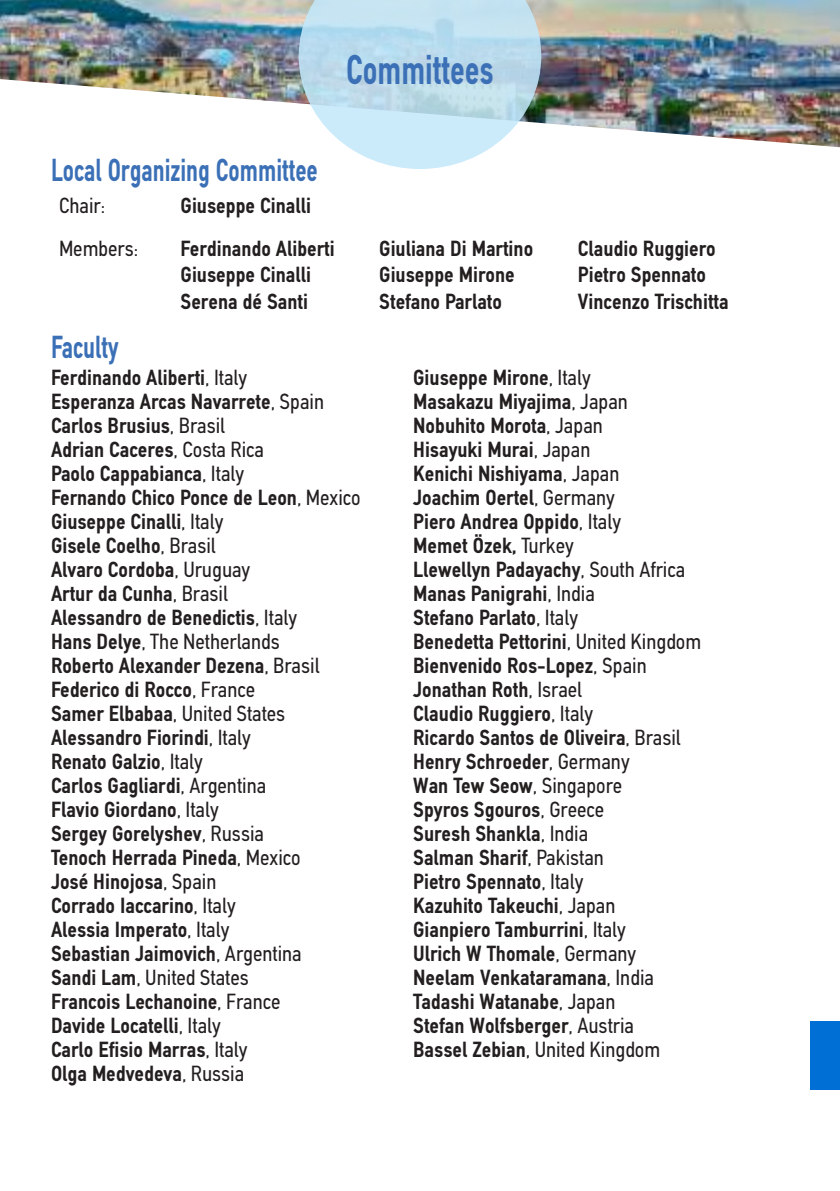
<style>
.page{position:relative;width:840px;height:1191px;background:#fff}
.page>*{position:absolute;margin:0;border:0;box-sizing:border-box;transform-origin:0 0}
.t1{font:700 41.8px "PF Din Text Condensed";color:#3b70b7;scale:.81 1}
.t2{font:700 32px "PF Din Text Condensed";color:#3b70b7;scale:.81 1}
.t3{font:700 22px/24px "PF Din Text Condensed";color:#241f1f}
.t4{font:22px "PF Din Text Condensed";color:#241f1f}
.s1{font-weight:400}
</style>
<div class="page">
<img style="left:0;top:0;width:839px;height:147px">
<svg style="left:298px;top:0;width:243px;height:169px;background:#c6e1ee"></svg>
<div style="left:809px;top:1021px;width:30px;height:68px;background:#006fd5"></div>
<h1 class="t1" style="left:346px;top:45px;width:183px">Committees</h1>
<h2 class="t2" style="left:51px;top:151px;width:331px">Local Organizing Committee</h2>
<p class="t4" style="left:59px;top:193px;width:48px">Chair:</p>
<p class="t3" style="left:180px;top:193px;width:132px">Giuseppe Cinalli</p>
<p class="t4" style="left:59px;top:236px;width:81px">Members:</p>
<p class="t3" style="left:180px;top:235px;width:156px;line-height:26.4px">Ferdinando Aliberti<br>Giuseppe Cinalli<br>Serena dé Santi</p>
<p class="t3" style="left:379px;top:235px;width:155px;line-height:26.4px">Giuliana Di Martino<br>Giuseppe Mirone<br>Stefano Parlato</p>
<p class="t3" style="left:577px;top:235px;width:152px;line-height:26.4px">Claudio Ruggiero<br>Pietro Spennato<br>Vincenzo Trischitta</p>
<h2 class="t2" style="left:51px;top:328px;width:85px">Faculty</h2>
<p class="t3" style="left:51px;top:365px;width:311px">Ferdinando Aliberti<span class="s1">, Italy<br></span>Esperanza Arcas Navarrete<span class="s1">, Spain<br></span>Carlos Brusius<span class="s1">, Brasil<br></span>Adrian Caceres<span class="s1">, Costa Rica<br></span>Paolo Cappabianca<span class="s1">, Italy<br></span>Fernando Chico Ponce de Leon<span class="s1">, Mexico<br></span>Giuseppe Cinalli<span class="s1">, Italy<br></span>Gisele Coelho<span class="s1">, Brasil<br></span>Alvaro Cordoba<span class="s1">, Uruguay<br></span>Artur da Cunha<span class="s1">, Brasil<br></span>Alessandro de Benedictis<span class="s1">, Italy<br></span>Hans Delye<span class="s1">, The Netherlands<br></span>Roberto Alexander Dezena<span class="s1">, Brasil<br></span>Federico di Rocco<span class="s1">, France<br></span>Samer Elbabaa<span class="s1">, United States<br></span>Alessandro Fiorindi<span class="s1">, Italy<br></span>Renato Galzio<span class="s1">, Italy<br></span>Carlos Gagliardi<span class="s1">, Argentina<br></span>Flavio Giordano<span class="s1">, Italy<br></span>Sergey Gorelyshev<span class="s1">, Russia<br></span>Tenoch Herrada Pineda<span class="s1">, Mexico<br></span>José Hinojosa<span class="s1">, Spain<br></span>Corrado Iaccarino<span class="s1">, Italy<br></span>Alessia Imperato<span class="s1">, Italy<br></span>Sebastian Jaimovich<span class="s1">, Argentina<br></span>Sandi Lam<span class="s1">, United States<br></span>Francois Lechanoine<span class="s1">, France<br></span>Davide Locatelli<span class="s1">, Italy<br></span>Carlo Efisio Marras<span class="s1">, Italy<br></span>Olga Medvedeva<span class="s1">, Russia</span></p>
<p class="t3" style="left:413px;top:365px;width:289px">Giuseppe Mirone<span class="s1">, Italy<br></span>Masakazu Miyajima<span class="s1">, Japan<br></span>Nobuhito Morota<span class="s1">, Japan<br></span>Hisayuki Murai<span class="s1">, Japan<br></span>Kenichi Nishiyama<span class="s1">, Japan<br></span>Joachim Oertel<span class="s1">, Germany<br></span>Piero Andrea Oppido<span class="s1">, Italy<br></span>Memet Özek, <span class="s1">Turkey<br></span>Llewellyn Padayachy<span class="s1">, South Africa<br></span>Manas Panigrahi<span class="s1">, India<br></span>Stefano Parlato<span class="s1">, Italy<br></span>Benedetta Pettorini<span class="s1">, United Kingdom<br></span>Bienvenido Ros-Lopez<span class="s1">, Spain<br></span>Jonathan Roth<span class="s1">, Israel<br></span>Claudio Ruggiero<span class="s1">, Italy<br></span>Ricardo Santos de Oliveira<span class="s1">, Brasil<br></span>Henry Schroeder<span class="s1">, Germany<br></span>Wan Tew Seow<span class="s1">, Singapore<br></span>Spyros Sgouros<span class="s1">, Greece<br></span>Suresh Shankla<span class="s1">, India<br></span>Salman Sharif<span class="s1">, Pakistan<br></span>Pietro Spennato<span class="s1">, Italy<br></span>Kazuhito Takeuchi<span class="s1">, Japan<br></span>Gianpiero Tamburrini<span class="s1">, Italy<br></span>Ulrich W Thomale<span class="s1">, Germany<br></span>Neelam Venkataramana<span class="s1">, India<br></span>Tadashi Watanabe<span class="s1">, Japan<br></span>Stefan Wolfsberger<span class="s1">, Austria<br></span>Bassel Zebian<span class="s1">, United Kingdom</span></p>
</div>
